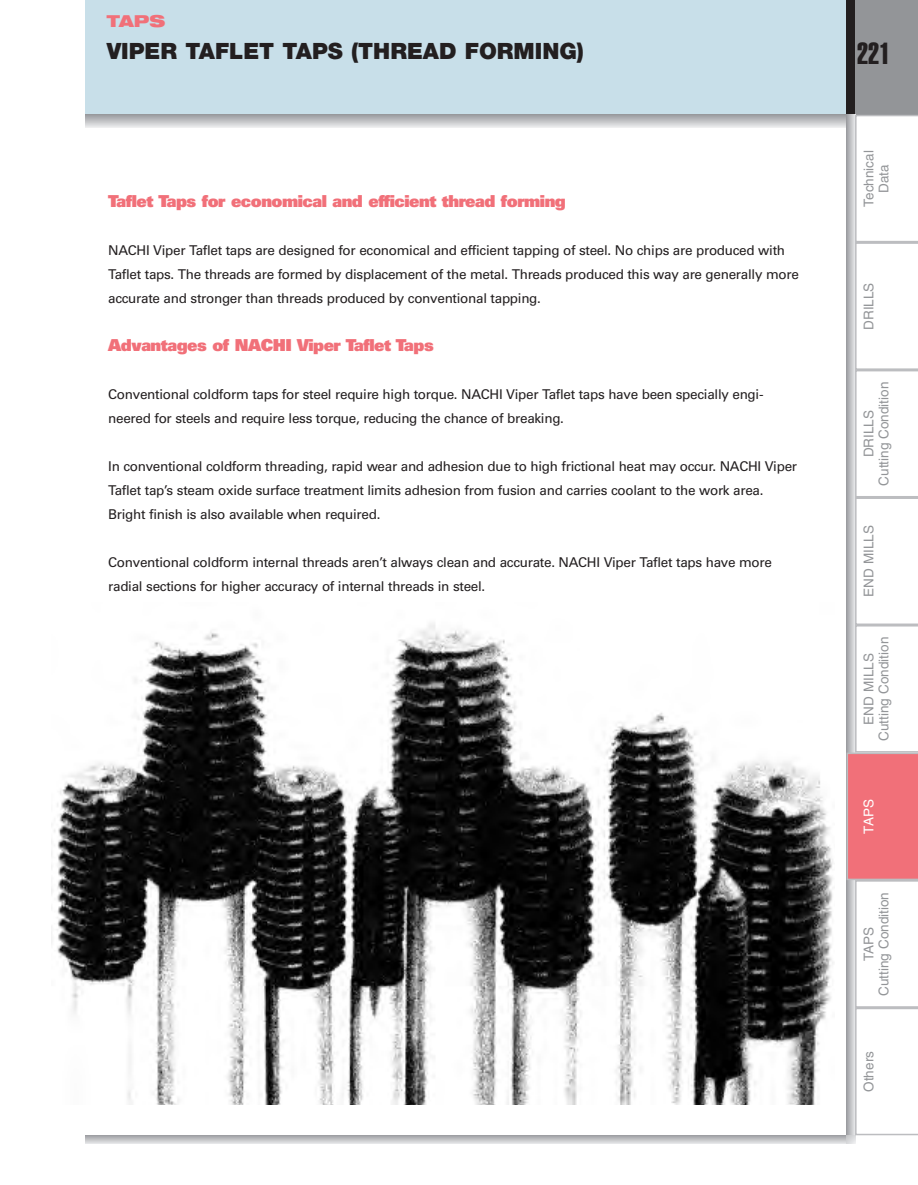
<style>
.page{position:relative;width:918px;height:1185px;background:#fff}
.page>*{position:absolute;margin:0;border:0;box-sizing:border-box;transform-origin:0 0}
.t1{font:30px "Helvetica Extra Compressed";color:#231f20}
.t2{font:900 22.5px "Helvetica Neue";color:#231f20}
.t3{font:900 16.5px "Univers";letter-spacing:-.03em;color:#f17079}
.t4{font:900 expanded 16.5px "Helvetica Neue";color:#f17079}
.t5{font:13.5px/24px "Univers";letter-spacing:-.02em;color:#231f20}
.t6{font:13.5px/15px "Helvetica";color:#939598;text-align:center}
.t7{font:13.5px "Helvetica";color:#fff}
</style>
<div class="page">
<div style="left:85px;top:0;width:762px;height:115px;background:#c8dfe9"></div>
<div style="left:847px;top:0;width:8px;height:115px;background:#231f20"></div>
<div style="left:855px;top:0;width:63px;height:115px;background:#939598"></div>
<svg style="left:85px;top:115px;width:761px;height:13px;background:#c5c6c8"></svg>
<svg style="left:85px;top:1135px;width:761px;height:9px;background:#c1c2c5"></svg>
<svg style="left:846px;top:114px;width:72px;height:1030px"></svg>
<img style="left:51px;top:623px;width:783px;height:482px">
<p class="t4" style="left:107px;top:15px;width:60px">TAPS</p>
<h2 class="t2" style="left:107px;top:43px;width:479px">VIPER TAFLET TAPS (THREAD FORMING)</h2>
<p class="t3" style="left:108px;top:195px;width:459px">Taflet Taps for economical and efficient thread forming</p>
<p class="t5" style="left:108px;top:239px;width:692px">NACHI Viper Taflet taps are designed for economical and efficient tapping of steel. No chips are produced with<br>Taflet taps. The threads are formed by displacement of the metal. Threads produced this way are generally more accurate and stronger than threads produced by conventional tapping.</p>
<p class="t3" style="left:108px;top:339px;width:327px">Advantages of NACHI Viper Taflet Taps</p>
<p class="t5" style="left:108px;top:383px;width:657px">Conventional coldform taps for steel require high torque. NACHI Viper Taflet taps have been specially engi&shy;neered for steels and require less torque, reducing the chance of breaking.</p>
<p class="t5" style="left:108px;top:455px;width:690px">In conventional coldform threading, rapid wear and adhesion due to high frictional heat may occur. NACHI Viper<br>Taflet tap’s steam oxide surface treatment limits adhesion from fusion and carries coolant to the work area.<br>Bright finish is also available when required.</p>
<p class="t5" style="left:108px;top:551px;width:665px">Conventional coldform internal threads aren’t always clean and accurate. NACHI Viper Taflet taps have more radial sections for higher accuracy of internal threads in steel.</p>
<h1 class="t1" style="left:857px;top:43px;width:35px">221</h1>
<p class="t6" style="left:862px;top:207px;width:58px;rotate:-90deg">Technical<br>Data</p>
<p class="t6" style="left:862px;top:330px;width:49px;rotate:-90deg">DRILLS</p>
<p class="t6" style="left:862px;top:486px;width:105px;rotate:-90deg">DRILLS<br>Cutting Condition</p>
<p class="t6" style="left:862px;top:597px;width:73px;rotate:-90deg">END MILLS</p>
<p class="t6" style="left:862px;top:741px;width:105px;rotate:-90deg">END MILLS<br>Cutting Condition</p>
<p class="t7" style="left:864px;top:834px;width:36px;rotate:-90deg">TAPS</p>
<p class="t6" style="left:862px;top:996px;width:105px;rotate:-90deg">TAPS<br>Cutting Condition</p>
<p class="t6" style="left:862px;top:1092px;width:42px;rotate:-90deg">Others</p>
</div>
